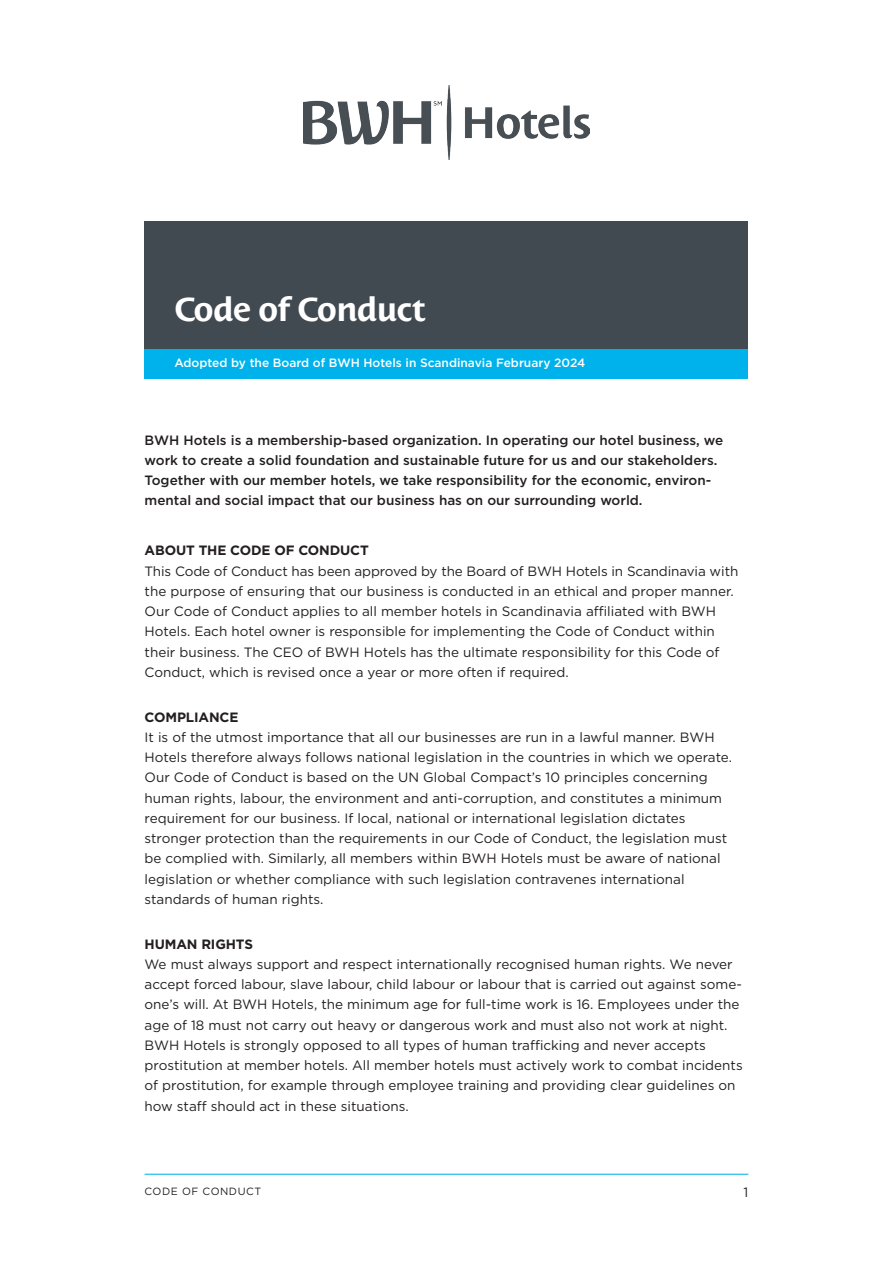
<style>
.page{position:relative;width:893px;height:1263px;background:#fff}
.page>*{position:absolute;margin:0;border:0;box-sizing:border-box;transform-origin:0 0}
.t1{font:700 33px "Costa Std";letter-spacing:-.02em;color:#fff}
.t2{font:13.5px/20.2px "Gotham";color:#231f20}
.t3{font:500 13.5px/20.2px "Gotham";color:#231f20}
.t4{font:700 13.5px "Gotham";letter-spacing:-.01em;color:#231f20}
.t5{font:500 12px "Gotham";color:#fff}
.t6{font:10.5px "Gotham";letter-spacing:.05em;color:#231f20}
</style>
<div class="page">
<hr style="left:145px;top:1174px;width:603px;height:1px;background:#00b2eb">
<div style="left:145px;top:221px;width:603px;height:128px;background:#424a51"></div>
<div style="left:145px;top:349px;width:603px;height:29px;background:#00b2eb"></div>
<img style="left:303px;top:85px;width:287px;height:75px">
<h1 class="t1" style="left:174px;top:290px;width:253px">Code of Conduct</h1>
<p class="t5" style="left:174px;top:355px;width:412px">Adopted by the Board of BWH Hotels in Scandinavia February 2024</p>
<p class="t3" style="left:145px;top:429px;width:580px">BWH Hotels is a membership-based organization. In operating our hotel business, we work to create a solid foundation and sustainable future for us and our stakeholders.<br>Together with our member hotels, we take responsibility for the economic, environ&shy;mental and social impact that our business has on our surrounding world.</p>
<p class="t4" style="left:145px;top:542px;width:226px">ABOUT THE CODE OF CONDUCT</p>
<p class="t2" style="left:145px;top:560px;width:595px">This Code of Conduct has been approved by the Board of BWH Hotels in Scandinavia with the purpose of ensuring that our business is conducted in an ethical and proper manner.<br>Our Code of Conduct applies to all member hotels in Scandinavia affiliated with BWH Hotels. Each hotel owner is responsible for implementing the Code of Conduct within their business. The CEO of BWH Hotels has the ultimate responsibility for this Code of Conduct, which is revised once a year or more often if required.</p>
<p class="t4" style="left:145px;top:708px;width:95px">COMPLIANCE</p>
<p class="t2" style="left:145px;top:727px;width:589px">It is of the utmost importance that all our businesses are run in a lawful manner. BWH Hotels therefore always follows national legislation in the countries in which we operate.<br>Our Code of Conduct is based on the UN Global Compact’s 10 principles concerning human rights, labour, the environment and anti-corruption, and constitutes a minimum requirement for our business. If local, national or international legislation dictates stronger protection than the requirements in our Code of Conduct, the legislation must be complied with. Similarly, all members within BWH Hotels must be aware of national legislation or whether compliance with such legislation contravenes international standards of human rights.</p>
<p class="t4" style="left:145px;top:935px;width:110px">HUMAN RIGHTS</p>
<p class="t2" style="left:145px;top:954px;width:600px">We must always support and respect internationally recognised human rights. We never accept forced labour, slave labour, child labour or labour that is carried out against some&shy;one’s will. At BWH Hotels, the minimum age for full-time work is 16. Employees under the age of 18 must not carry out heavy or dangerous work and must also not work at night.<br>BWH Hotels is strongly opposed to all types of human trafficking and never accepts prostitution at member hotels. All member hotels must actively work to combat incidents of prostitution, for example through employee training and providing clear guidelines on how staff should act in these situations.</p>
<p class="t6" style="left:145px;top:1184px;width:118px">CODE OF CONDUCT</p>
<p class="t2" style="left:744px;top:1182px;width:6px">1</p>
</div>
